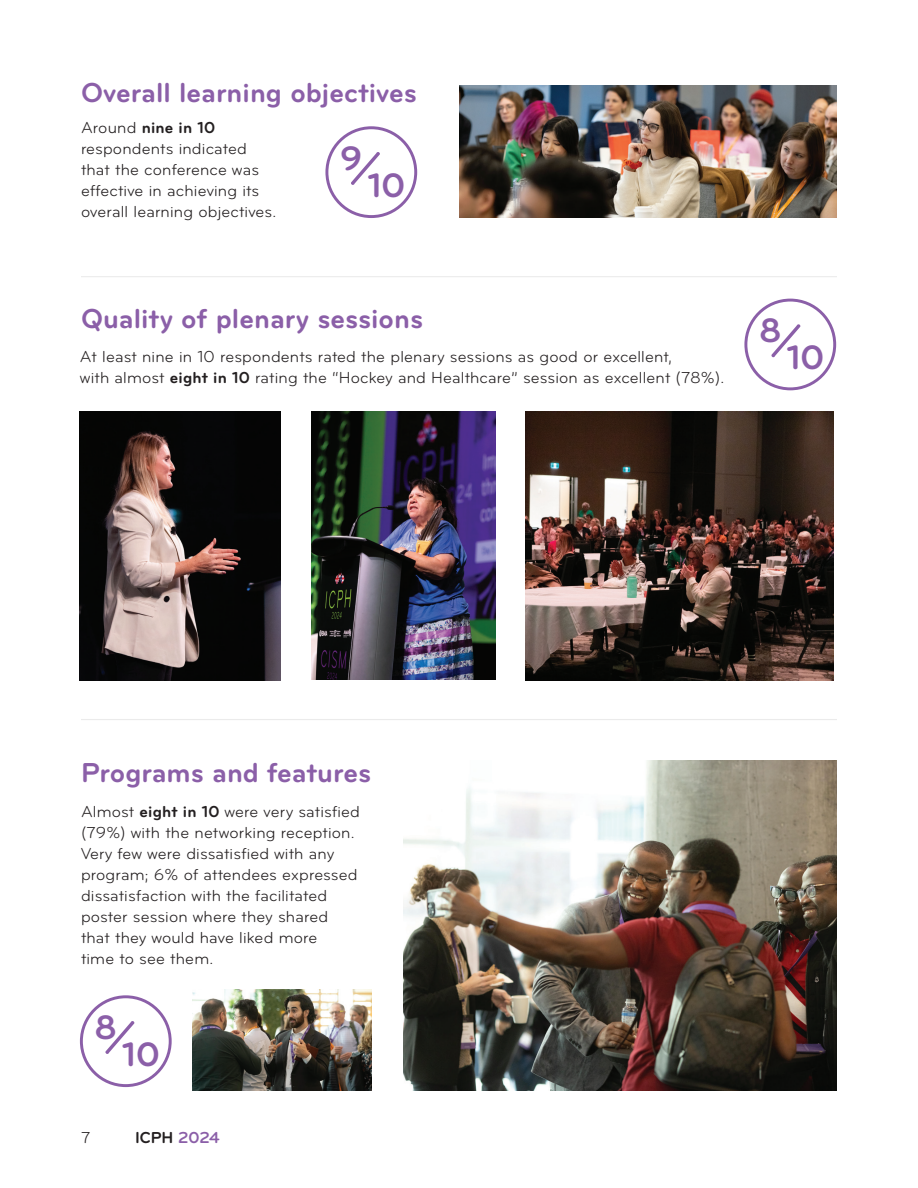
<style>
.page{position:relative;width:918px;height:1188px;background:#fff}
.page>*{position:absolute;margin:0;border:0;box-sizing:border-box;transform-origin:0 0}
.t1{font:35.25px "Bryant Bold Alternate";color:#8b5fa8}
.t2{font:700 28.5px "Bryant";color:#8b5fa8}
.t3{font:16.5px/21px "Bryant";letter-spacing:.01em;color:#231f20}
.t4{font:700 16.5px "Bryant";color:#231f20}
.s1{font-weight:700}
.s2{color:#8b5fa8}
</style>
<div class="page">
<img style="left:459px;top:85px;width:377px;height:132px">
<img style="left:80px;top:412px;width:201px;height:269px">
<img style="left:403px;top:761px;width:434px;height:329px">
<hr style="left:81px;top:719px;width:756px;height:1px;background:#ebebeb">
<img style="left:311px;top:411px;width:185px;height:269px">
<img style="left:526px;top:412px;width:307px;height:269px">
<hr style="left:81px;top:276px;width:756px;height:1px;background:#ebebeb">
<img style="left:192px;top:989px;width:179px;height:101px">
<div style="left:325px;top:126px;width:92px;height:92px;border:3px solid #8b5fa8;border-radius:50%"></div>
<svg style="left:351px;top:152px;width:29px;height:33px"></svg>
<div style="left:744px;top:299px;width:92px;height:91px;border:3px solid #8b5fa8;border-radius:50%"></div>
<svg style="left:771px;top:324px;width:29px;height:33px"></svg>
<div style="left:80px;top:995px;width:92px;height:92px;border:3px solid #8b5fa8;border-radius:50%"></div>
<svg style="left:105px;top:1021px;width:29px;height:33px"></svg>
<h2 class="t2" style="left:81px;top:75px;width:338px">Overall learning objectives</h2>
<p class="t3" style="left:81px;top:118px;width:197px">Around <span class="s1">nine in 10 </span>respondents indicated that the conference was effective in achieving its overall learning objectives.</p>
<h1 class="t1" style="left:340px;top:136px;width:24px">9</h1>
<h1 class="t1" style="left:368px;top:163px;width:39px">10</h1>
<h2 class="t2" style="left:81px;top:301px;width:344px">Quality of plenary sessions</h2>
<p class="t3" style="left:80px;top:346px;width:646px">At least nine in 10 respondents rated the plenary sessions as good or excellent,<br>with almost <span class="s1">eight in 10</span> rating the “Hockey and Healthcare” session as excellent (78%).</p>
<h1 class="t1" style="left:759px;top:308px;width:24px">8</h1>
<h1 class="t1" style="left:787px;top:336px;width:39px">10</h1>
<h2 class="t2" style="left:81px;top:755px;width:292px">Programs and features</h2>
<p class="t3" style="left:81px;top:801px;width:280px">Almost <span class="s1">eight in 10</span> were very satisfied (79%) with the networking reception.<br>Very few were dissatisfied with any program; 6% of attendees expressed dissatisfaction with the facilitated poster session where they shared that they would have liked more<br>time to see them.</p>
<h1 class="t1" style="left:95px;top:1005px;width:24px">8</h1>
<h1 class="t1" style="left:122px;top:1032px;width:39px">10</h1>
<p class="t3" style="left:81px;top:1128px;width:11px">7</p>
<p class="t4" style="left:135px;top:1128px;width:86px">ICPH <span class="s2">2024</span></p>
</div>
